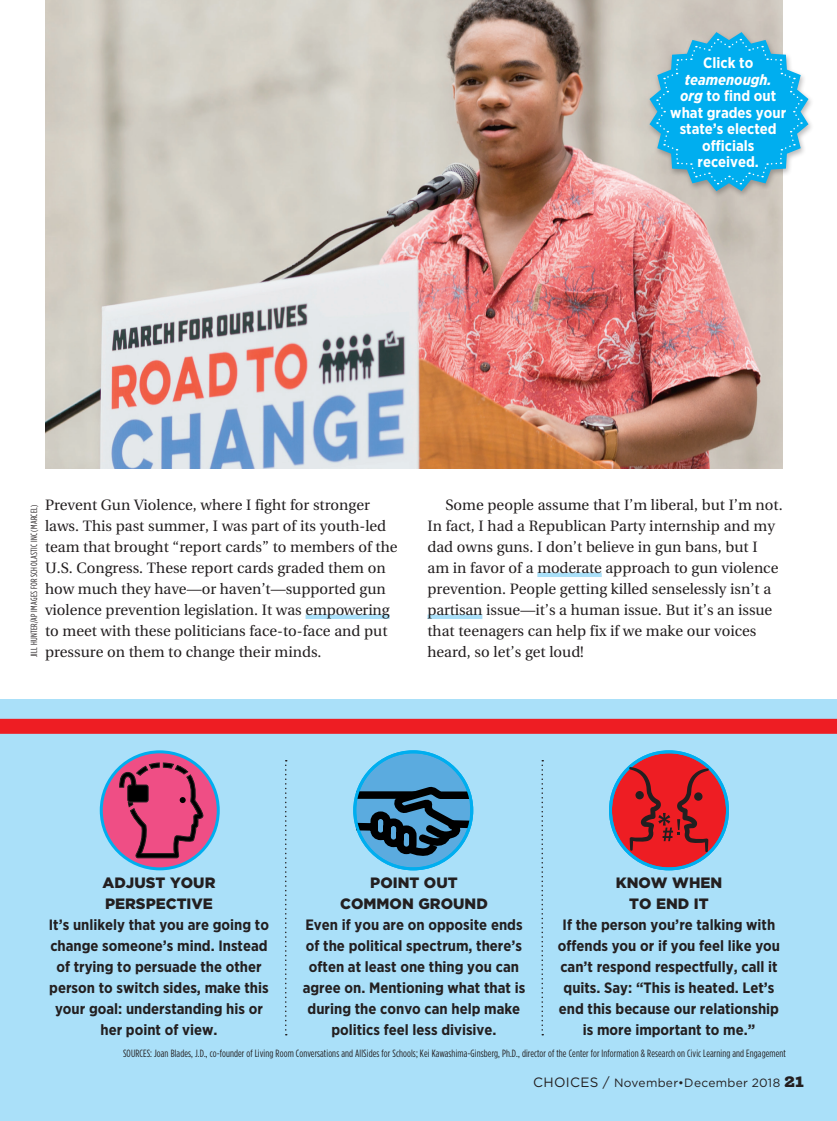
<style>
.page{position:relative;width:837px;height:1121px;background:#fff}
.page>*{position:absolute;margin:0;border:0;box-sizing:border-box;transform-origin:0 0}
.t1{font:15px/21px "Utopia";color:#231f20}
.t2{font:700 15px/21px "Gotham Narrow";color:#231f20;text-align:center}
.t3{font:700 15px/16.5px "Gotham Narrow";color:#fff;text-align:center}
.t4{font:900 15px/21px "Gotham";color:#231f20;text-align:center}
.t5{font:12px "Gotham";letter-spacing:.025em;color:#231f20}
.t6{font:10.5px "Gotham Condensed";letter-spacing:.01em;color:#231f20}
.t7{font:9px "Gotham Condensed";letter-spacing:.035em;color:#231f20}
.s1{font-style:italic}
.s2{font-size:13.5px}
.s3{font-family:"Archer X Black";font-size:19.5px}
</style>
<div class="page">
<div style="left:0;top:699px;width:837px;height:421px;background:#aae0f9"></div>
<svg style="left:101px;top:752px;width:117px;height:116px;background:#d5578f"></svg>
<div style="left:100px;top:750px;width:120px;height:120px;border:3px solid #00aeef;border-radius:50%"></div>
<div style="left:355px;top:752px;width:117px;height:116px;background:#5babdf;border-radius:50%"></div>
<div style="left:610px;top:752px;width:118px;height:116px;background:#ee1d23;border-radius:50%"></div>
<div style="left:0;top:718px;width:837px;height:16px;background:#ee1d23"></div>
<img style="left:45px;top:0;width:738px;height:468px">
<div style="left:306px;top:614px;width:84px;height:5px;background:#aae0f9"></div>
<div style="left:537px;top:572px;width:65px;height:5px;background:#aae0f9"></div>
<div style="left:428px;top:614px;width:54px;height:5px;background:#aae0f9"></div>
<svg style="left:353px;top:783px;width:121px;height:75px"></svg>
<svg style="left:119px;top:762px;width:85px;height:96px;background:#b9426d"></svg>
<svg style="left:285px;top:760px;width:2px;height:275px"></svg>
<svg style="left:542px;top:760px;width:1px;height:275px"></svg>
<div style="left:646px;top:30px;width:168px;height:169px;background:#231f20;opacity:.3"></div>
<svg style="left:650px;top:32px;width:159px;height:159px;background:#40b9e5"></svg>
<div style="left:353px;top:750px;width:120px;height:120px;border:3px solid #00aeef;border-radius:50%"></div>
<div style="left:609px;top:750px;width:120px;height:120px;border:3px solid #00aeef;border-radius:50%"></div>
<svg style="left:629px;top:767px;width:80px;height:85px"></svg>
<p class="t3" style="left:703px;top:54px;width:52px">Click to</p>
<p class="t3" style="left:670px;top:71px;width:117px"><span class="s1">teamenough.<br>org</span> to find out what grades your state’s elected officials received.</p>
<p class="t1" style="left:45px;top:495px;width:354px">Prevent Gun Violence, where I fight for stronger laws. This past summer, I was part of its youth-led team that brought “report cards” to members of the U.S. Congress. These report cards graded them on how much they have—or haven’t—supported gun violence prevention legislation. It was empowering to meet with these politicians face-to-face and put pressure on them to change their minds.</p>
<p class="t1" style="left:428px;top:495px;width:357px;text-indent:18px">Some people assume that I’m liberal, but I’m not.<br>In fact, I had a Republican Party internship and my dad owns guns. I don’t believe in gun bans, but I am in favor of a moderate approach to gun violence prevention. People getting killed senselessly isn’t a partisan issue—it’s a human issue. But it’s an issue that teenagers can help fix if we make our voices heard, so let’s get loud!</p>
<p class="t7" style="left:29px;top:657px;width:153px;rotate:-90deg">JILL HUNTER/AP IMAGES FOR SCHOLASTIC INC (MARCEL)</p>
<p class="t4" style="left:103px;top:872px;width:114px;text-align:left">ADJUST YOUR<br>PERSPECTIVE</p>
<p class="t2" style="left:49px;top:914px;width:222px">It’s unlikely that you are going to change someone’s mind. Instead of trying to persuade the other person to switch sides, make this your goal: understanding his or her point of view.</p>
<p class="t4" style="left:340px;top:872px;width:149px">POINT OUT<br>COMMON GROUND</p>
<p class="t2" style="left:303px;top:914px;width:224px">Even if you are on opposite ends of the political spectrum, there’s often at least one thing you can agree on. Mentioning what that is during the convo can help make politics feel less divisive.</p>
<p class="t4" style="left:616px;top:872px;width:108px">KNOW WHEN<br>TO END IT</p>
<p class="t2" style="left:558px;top:914px;width:224px">If the person you’re talking with offends you or if you feel like you can’t respond respectfully, call it quits. Say: “This is heated. Let’s end this because our relationship is more important to me.”</p>
<p class="t6" style="left:123px;top:1047px;width:664px">SOURCES: Joan Blades, J.D., co-founder of Living Room Conversations and AllSides for Schools; Kei Kawashima-Ginsberg, Ph.D., director of the Center for Information &amp; Research on Civic Learning and Engagement</p>
<p class="t5" style="left:533px;top:1075px;width:272px"><span class="s2">CHOICES /</span> November•December 2018 <span class="s3">21</span></p>
</div>
